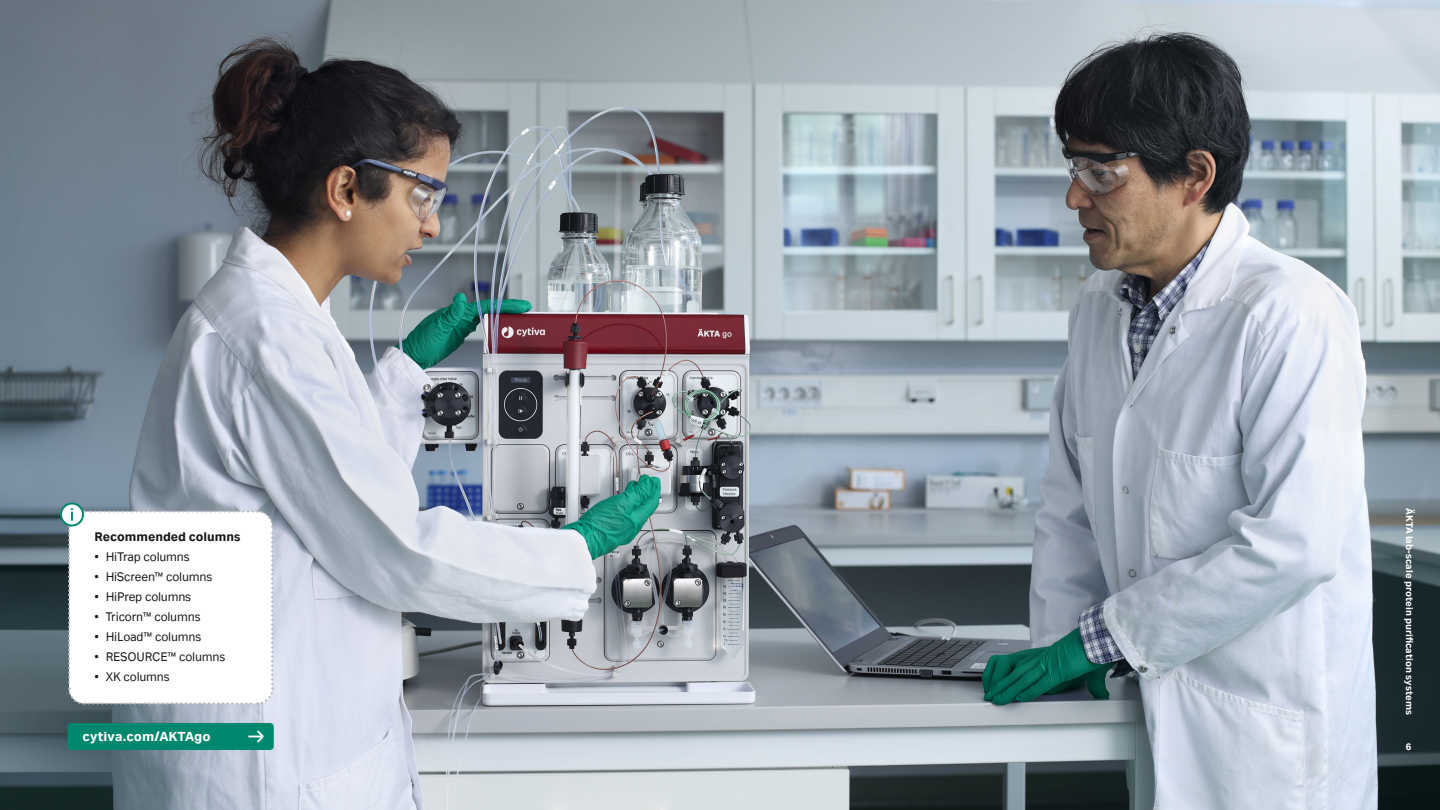
<style>
.page{position:relative;width:1440px;height:810px;background:#fff}
.page>*{position:absolute;margin:0;border:0;box-sizing:border-box;transform-origin:0 0}
.t1{font:700 14.25px "Cytiva Aktiv";letter-spacing:.01em;color:#fff}
.t2{font:13.5px "Cytiva Aktiv";letter-spacing:-.015em;color:#18181b}
.t3{font:700 13.5px "Cytiva Aktiv";color:#18181b}
.t4{font:700 10.5px "Cytiva Aktiv";color:#fff}
</style>
<div class="page">
<img style="left:0;top:0;width:1440px;height:810px">
<svg style="left:60px;top:502px;width:215px;height:204px"></svg>
<div style="left:68px;top:723px;width:206px;height:27px;background:#00886f;border-radius:4px"></div>
<svg style="left:248px;top:730px;width:15px;height:13px"></svg>
<p class="t3" style="left:95px;top:529px;width:147px">Recommended columns</p>
<p class="t2" style="left:95px;top:549px;width:97px">• HiTrap columns</p>
<p class="t2" style="left:95px;top:569px;width:119px">• HiScreen™ columns</p>
<p class="t2" style="left:95px;top:589px;width:98px">• HiPrep columns</p>
<p class="t2" style="left:95px;top:609px;width:107px">• Tricorn™ columns</p>
<p class="t2" style="left:95px;top:629px;width:108px">• HiLoad™ columns</p>
<p class="t2" style="left:95px;top:649px;width:132px">• RESOURCE™ columns</p>
<p class="t2" style="left:95px;top:669px;width:77px">• XK columns</p>
<p class="t1" style="left:82px;top:728px;width:130px">cytiva.com/AKTAgo</p>
<p class="t4" style="left:1416px;top:508px;width:208px;rotate:90deg">ÄKTA lab-scale protein purification systems</p>
<p class="t4" style="left:1406px;top:741px;width:8px">6</p>
</div>
